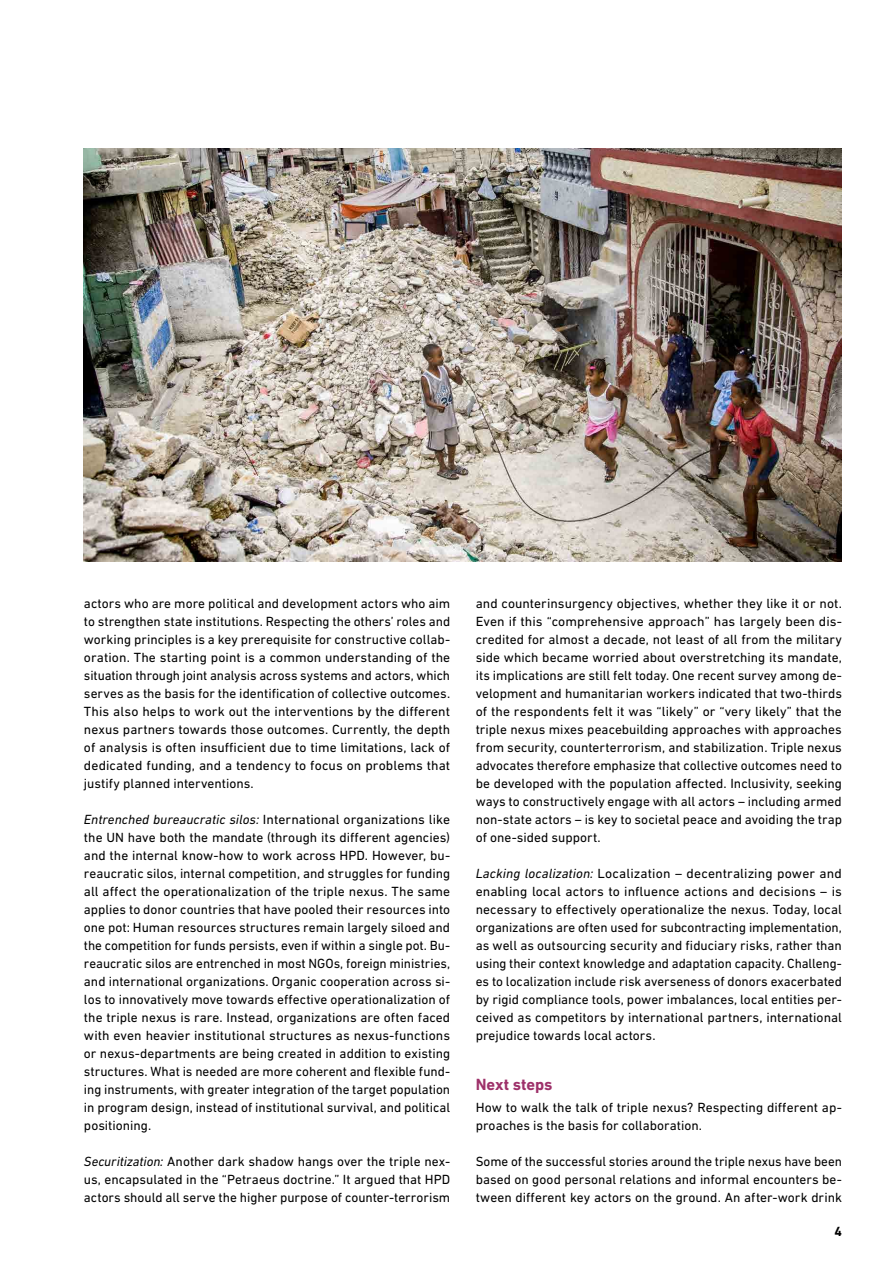
<style>
.page{position:relative;width:893px;height:1263px;background:#fff}
.page>*{position:absolute;margin:0;border:0;box-sizing:border-box;transform-origin:0 0}
.t1{font:700 16.5px "DIN Next W1 G";letter-spacing:-.005em;color:#9e316a}
.t2{font:13.5px/18px "DIN Next W1 G";color:#000;text-align:justify}
.t3{font:700 13.5px "DIN Next W1 G";color:#000}
.s1{font-style:italic}
</style>
<div class="page">
<img style="left:84px;top:149px;width:758px;height:412px">
<p class="t2" style="left:84px;top:594px;width:368px">actors who are more political and development actors who aim to strengthen state institutions. Respecting the others’ roles and working principles is a key prerequisite for constructive collab&shy;oration. The starting point is a common understanding of the situation through joint analysis across systems and actors, which serves as the basis for the identification of collective outcomes.<br>This also helps to work out the interventions by the different nexus partners towards those outcomes. Currently, the depth of analysis is often insufficient due to time limitations, lack of dedicated funding, and a tendency to focus on problems that justify planned interventions.</p>
<p class="t2" style="left:84px;top:810px;width:368px"><span class="s1">Entrenched bureaucratic silos:</span> International organizations like the UN have both the mandate (through its different agencies) and the internal know-how to work across HPD. However, bu&shy;reaucratic silos, internal competition, and struggles for funding all affect the operationalization of the triple nexus. The same applies to donor countries that have pooled their resources into one pot: Human resources structures remain largely siloed and the competition for funds persists, even if within a single pot. Bu&shy;reaucratic silos are entrenched in most NGOs, foreign ministries, and international organizations. Organic cooperation across si&shy;los to innovatively move towards effective operationalization of the triple nexus is rare. Instead, organizations are often faced with even heavier institutional structures as nexus-functions or nexus-departments are being created in addition to existing structures. What is needed are more coherent and flexible fund&shy;ing instruments, with greater integration of the target population in program design, instead of institutional survival, and political positioning.</p>
<p class="t2" style="left:84px;top:1152px;width:368px"><span class="s1">Securitization:</span> Another dark shadow hangs over the triple nex&shy;us, encapsulated in the “Petraeus doctrine.” It argued that HPD actors should all serve the higher purpose of counter-terrorism</p>
<p class="t2" style="left:476px;top:594px;width:368px">and counterinsurgency objectives, whether they like it or not.<br>Even if this “comprehensive approach” has largely been dis&shy;credited for almost a decade, not least of all from the military side which became worried about overstretching its mandate, its implications are still felt today. One recent survey among de&shy;velopment and humanitarian workers indicated that two-thirds of the respondents felt it was “likely” or “very likely” that the triple nexus mixes peacebuilding approaches with approaches from security, counterterrorism, and stabilization. Triple nexus advocates therefore emphasize that collective outcomes need to be developed with the population affected. Inclusivity, seeking ways to constructively engage with all actors – including armed non-state actors – is key to societal peace and avoiding the trap of one-sided support.</p>
<p class="t2" style="left:476px;top:864px;width:368px"><span class="s1">Lacking localization:</span> Localization – decentralizing power and enabling local actors to influence actions and decisions – is necessary to effectively operationalize the nexus. Today, local organizations are often used for subcontracting implementation, as well as outsourcing security and fiduciary risks, rather than using their context knowledge and adaptation capacity. Challeng&shy;es to localization include risk averseness of donors exacerbated by rigid compliance tools, power imbalances, local entities per&shy;ceived as competitors by international partners, international prejudice towards local actors.</p>
<p class="t1" style="left:476px;top:1074px;width:78px">Next steps</p>
<p class="t2" style="left:476px;top:1098px;width:368px">How to walk the talk of triple nexus? Respecting different ap&shy;proaches is the basis for collaboration.</p>
<p class="t2" style="left:476px;top:1152px;width:368px">Some of the successful stories around the triple nexus have been based on good personal relations and informal encounters be&shy;tween different key actors on the ground. An after-work drink</p>
<p class="t3" style="left:834px;top:1223px;width:9px">4</p>
</div>
